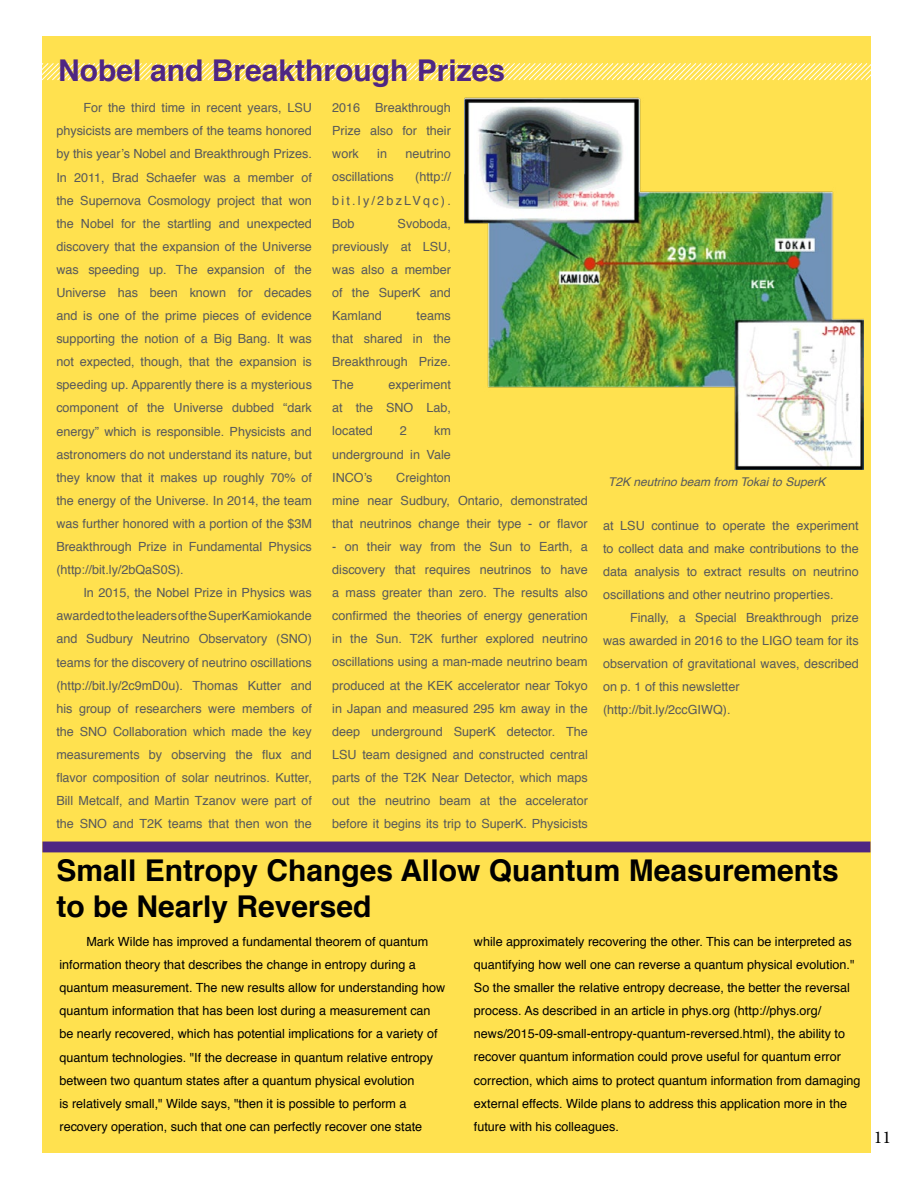
<style>
.page{position:relative;width:918px;height:1188px;background:#fff}
.page>*{position:absolute;margin:0;border:0;box-sizing:border-box;transform-origin:0 0}
.t1{font:700 30px/36px "Helvetica";color:#000}
.t2{font:700 30px "Helvetica";color:#4f2683}
.t3{font:18px "Minion Pro";color:#000}
.t4{font:12.6px/23.1px "Helvetica";color:#58595b;text-align:justify}
.t5{font:12.6px/23.1px "Helvetica";color:#000}
.t6{font:italic 12px "Helvetica";color:#58595b}
</style>
<div class="page">
<div style="left:42px;top:36px;width:828px;height:1116px;background:#ffe14f"></div>
<svg style="left:42px;top:63px;width:828px;height:18px"></svg>
<img style="left:464px;top:98px;width:399px;height:371px">
<div style="left:42px;top:842px;width:828px;height:10px;background:#4f2683"></div>
<h1 class="t2" style="left:58px;top:46px;width:448px">Nobel and Breakthrough Prizes</h1>
<p class="t4" style="left:56px;top:97px;width:257px;text-indent:27px">For the third time in recent years, LSU physicists are members of the teams honored by this year’s Nobel and Breakthrough Prizes.<br>In 2011, Brad Schaefer was a member of the Supernova Cosmology project that won the Nobel for the startling and unexpected discovery that the expansion of the Universe was speeding up. The expansion of the Universe has been known for decades and is one of the prime pieces of evidence supporting the notion of a Big Bang. It was not expected, though, that the expansion is speeding up. Apparently there is a mysterious component of the Universe dubbed “dark energy” which is responsible. Physicists and astronomers do not understand its nature, but they know that it makes up roughly 70% of the energy of the Universe. In 2014, the team was further honored with a portion of the $3M Breakthrough Prize in Fundamental Physics (http://bit.ly/2bQaS0S).</p>
<p class="t4" style="left:56px;top:582px;width:257px;text-indent:27px">In 2015, the Nobel Prize in Physics was awarded to the leaders of the SuperKamiokande and Sudbury Neutrino Observatory (SNO) teams for the discovery of neutrino oscillations (http://bit.ly/2c9mD0u). Thomas Kutter and his group of researchers were members of the SNO Collaboration which made the key measurements by observing the flux and flavor composition of solar neutrinos. Kutter, Bill Metcalf, and Martin Tzanov were part of the SNO and T2K teams that then won the</p>
<p class="t4" style="left:332px;top:97px;width:120px">2016 Breakthrough Prize also for their work</p>
<p class="t4" style="left:377px;top:143px;width:11px">in</p>
<p class="t4" style="left:405px;top:143px;width:47px">neutrino</p>
<p class="t4" style="left:332px;top:166px;width:63px">oscillations</p>
<p class="t4" style="left:332px;top:166px;width:120px;text-indent:83px">(http:// bit.ly/2bzLVqc).<br>Bob</p>
<p class="t4" style="left:332px;top:212px;width:120px;text-indent:65px">Svoboda, previously at LSU, was also a member of the SuperK and Kamland</p>
<p class="t4" style="left:332px;top:304px;width:120px;text-indent:84px">teams that shared in the Breakthrough Prize.<br>The</p>
<p class="t4" style="left:332px;top:374px;width:120px;text-indent:56px">experiment at the SNO Lab, located</p>
<p class="t4" style="left:332px;top:420px;width:120px;text-indent:102px">km underground in Vale INCO’s</p>
<p class="t4" style="left:400px;top:420px;width:9px">2</p>
<p class="t4" style="left:332px;top:466px;width:257px;text-align:left;text-indent:64px">Creighton<br>mine near Sudbury, Ontario, demonstrated that neutrinos change their type - or flavor</p>
<p class="t4" style="left:332px;top:535px;width:257px">- on their way from the Sun to Earth, a discovery that requires neutrinos to have a mass greater than zero. The results also confirmed the theories of energy generation in the Sun. T2K further explored neutrino oscillations using a man-made neutrino beam produced at the KEK accelerator near Tokyo in Japan and measured 295 km away in the deep underground SuperK detector. The LSU team designed and constructed central parts of the T2K Near Detector, which maps out the neutrino beam at the accelerator before it begins its trip to SuperK. Physicists</p>
<p class="t6" style="left:608px;top:473px;width:219px">T2K neutrino beam from Tokai to SuperK</p>
<p class="t4" style="left:603px;top:514px;width:257px">at LSU continue to operate the experiment to collect data and make contributions to the data analysis to extract results on neutrino oscillations and other neutrino properties.</p>
<p class="t4" style="left:603px;top:606px;width:257px;text-align:left;text-indent:27px">Finally, a Special Breakthrough prize was awarded in 2016 to the LIGO team for its observation of gravitational waves, described on p. 1 of this newsletter (http://bit.ly/2ccGIWQ).</p>
<h1 class="t1" style="left:56px;top:853px;width:784px">Small Entropy Changes Allow Quantum Measurements to be Nearly Reversed</h1>
<p class="t5" style="left:59px;top:930px;width:387px;text-indent:27px">Mark Wilde has improved a fundamental theorem of quantum information theory that describes the change in entropy during a quantum measurement. The new results allow for understanding how quantum information that has been lost during a measurement can be nearly recovered, which has potential implications for a variety of quantum technologies. "If the decrease in quantum relative entropy between two quantum states after a quantum physical evolution<br>is relatively small," Wilde says, "then it is possible to perform a recovery operation, such that one can perfectly recover one state</p>
<p class="t5" style="left:474px;top:930px;width:388px">while approximately recovering the other. This can be interpreted as quantifying how well one can reverse a quantum physical evolution." So the smaller the relative entropy decrease, the better the reversal process. As described in an article in phys.org (http://phys.org/ news/2015-09-small-entropy-quantum-reversed.html), the ability to recover quantum information could prove useful for quantum error correction, which aims to protect quantum information from damaging external effects. Wilde plans to address this application more in the future with his colleagues.</p>
<h2 class="t3" style="left:874px;top:1125px;width:19px">11</h2>
</div>
